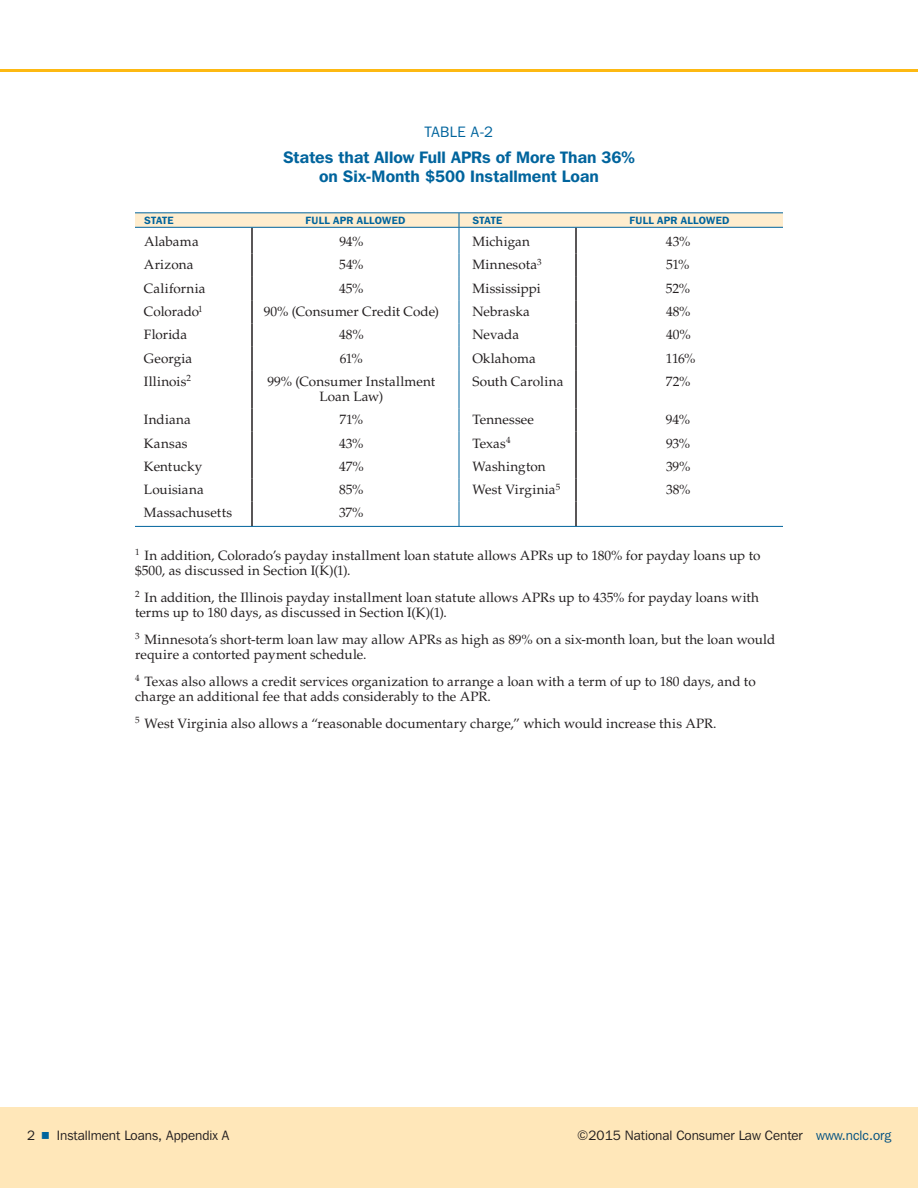
<style>
.page{position:relative;width:918px;height:1188px;background:#fff}
.page>*{position:absolute;margin:0;border:0;box-sizing:border-box;transform-origin:0 0}
.t1{font:600 16.5px/19.5px "Franklin Gothic IT Cby BT";color:#00649d;text-align:center}
.t2{font:15px "Franklin Gothic IT Cby BT";letter-spacing:.025em;color:#00649d}
.t3{font:13.5px/15px "Palatino LT Std";letter-spacing:.005em;color:#231f20}
.t4{font:13.5px "Franklin Gothic IT Cby BT";color:#231f20}
.t5{font:600 10.5px "Franklin Gothic IT Cby BT";letter-spacing:.03em;color:#00649d}
.s1{color:#005081}
</style>
<div class="page">
<div style="left:0;top:1107px;width:918px;height:81px;background:#ffe7b9"></div>
<hr style="left:0;top:69px;width:918px;height:3px;background:#fdb913">
<hr style="left:251px;top:370px;width:2px;height:38px;background:#231f20">
<hr style="left:575px;top:370px;width:2px;height:38px;background:#231f20">
<hr style="left:251px;top:408px;width:2px;height:24px;background:#231f20">
<hr style="left:575px;top:408px;width:2px;height:24px;background:#231f20">
<hr style="left:251px;top:432px;width:2px;height:23px;background:#231f20">
<hr style="left:575px;top:432px;width:2px;height:23px;background:#231f20">
<hr style="left:251px;top:455px;width:2px;height:23px;background:#231f20">
<hr style="left:575px;top:455px;width:2px;height:23px;background:#231f20">
<hr style="left:251px;top:478px;width:2px;height:24px;background:#231f20">
<hr style="left:575px;top:478px;width:2px;height:24px;background:#231f20">
<hr style="left:135px;top:212px;width:117px;height:1px;background:#00649d">
<hr style="left:252px;top:212px;width:207px;height:1px;background:#00649d">
<hr style="left:459px;top:212px;width:117px;height:1px;background:#00649d">
<hr style="left:576px;top:212px;width:207px;height:1px;background:#00649d">
<hr style="left:135px;top:526px;width:117px;height:1px;background:#00649d">
<hr style="left:252px;top:526px;width:207px;height:1px;background:#00649d">
<hr style="left:459px;top:526px;width:117px;height:1px;background:#00649d">
<hr style="left:576px;top:526px;width:207px;height:1px;background:#00649d">
<svg style="left:135px;top:213px;width:648px;height:157px"></svg>
<hr style="left:459px;top:370px;width:1px;height:38px;background:#00649d">
<svg style="left:459px;top:408px;width:1px;height:118px"></svg>
<hr style="left:251px;top:502px;width:2px;height:24px;background:#231f20">
<hr style="left:575px;top:502px;width:2px;height:24px;background:#231f20">
<p class="t2" style="left:425px;top:123px;width:70px">TABLE A-2</p>
<p class="t1" style="left:283px;top:147px;width:353px">States that Allow Full APRs of More Than 36% on Six-Month $500 Installment Loan</p>
<p class="t5" style="left:144px;top:214px;width:31px">STATE</p>
<p class="t5" style="left:306px;top:214px;width:101px">FULL APR ALLOWED</p>
<p class="t5" style="left:473px;top:214px;width:31px">STATE</p>
<p class="t5" style="left:630px;top:214px;width:101px">FULL APR ALLOWED</p>
<p class="t3" style="left:144px;top:234px;width:56px">Alabama</p>
<p class="t3" style="left:339px;top:234px;width:26px">94%</p>
<p class="t3" style="left:472px;top:234px;width:59px">Michigan</p>
<p class="t3" style="left:666px;top:234px;width:26px">43%</p>
<p class="t3" style="left:144px;top:258px;width:51px">Arizona</p>
<p class="t3" style="left:339px;top:258px;width:26px">54%</p>
<p class="t3" style="left:472px;top:258px;width:71px">Minnesota<sup>3</sup></p>
<p class="t3" style="left:666px;top:258px;width:25px">51%</p>
<p class="t3" style="left:144px;top:281px;width:63px">California</p>
<p class="t3" style="left:339px;top:281px;width:26px">45%</p>
<p class="t3" style="left:472px;top:281px;width:70px">Mississippi</p>
<p class="t3" style="left:666px;top:281px;width:26px">52%</p>
<p class="t3" style="left:144px;top:304px;width:60px">Colorado<sup>1</sup></p>
<p class="t3" style="left:264px;top:304px;width:177px">90% (Consumer Credit Code)</p>
<p class="t3" style="left:473px;top:304px;width:59px">Nebraska</p>
<p class="t3" style="left:666px;top:304px;width:26px">48%</p>
<p class="t3" style="left:144px;top:327px;width:45px">Florida</p>
<p class="t3" style="left:339px;top:327px;width:26px">48%</p>
<p class="t3" style="left:473px;top:327px;width:48px">Nevada</p>
<p class="t3" style="left:666px;top:327px;width:26px">40%</p>
<p class="t3" style="left:144px;top:351px;width:50px">Georgia</p>
<p class="t3" style="left:340px;top:351px;width:24px">61%</p>
<p class="t3" style="left:472px;top:351px;width:65px">Oklahoma</p>
<p class="t3" style="left:666px;top:351px;width:31px">116%</p>
<p class="t3" style="left:144px;top:374px;width:48px">Illinois<sup>2</sup></p>
<p class="t3" style="left:268px;top:374px;width:169px;text-align:center">99% (Consumer Installment<br>Loan Law)</p>
<p class="t3" style="left:472px;top:374px;width:93px">South Carolina</p>
<p class="t3" style="left:666px;top:374px;width:26px">72%</p>
<p class="t3" style="left:144px;top:412px;width:49px">Indiana</p>
<p class="t3" style="left:340px;top:412px;width:25px">71%</p>
<p class="t3" style="left:472px;top:412px;width:63px">Tennessee</p>
<p class="t3" style="left:666px;top:412px;width:26px">94%</p>
<p class="t3" style="left:144px;top:436px;width:45px">Kansas</p>
<p class="t3" style="left:339px;top:436px;width:26px">43%</p>
<p class="t3" style="left:472px;top:436px;width:40px">Texas<sup>4</sup></p>
<p class="t3" style="left:666px;top:436px;width:26px">93%</p>
<p class="t3" style="left:144px;top:459px;width:60px">Kentucky</p>
<p class="t3" style="left:339px;top:459px;width:26px">47%</p>
<p class="t3" style="left:473px;top:459px;width:75px">Washington</p>
<p class="t3" style="left:666px;top:459px;width:26px">39%</p>
<p class="t3" style="left:144px;top:482px;width:61px">Louisiana</p>
<p class="t3" style="left:339px;top:482px;width:26px">85%</p>
<p class="t3" style="left:472px;top:482px;width:89px">West Virginia<sup>5</sup></p>
<p class="t3" style="left:666px;top:482px;width:26px">38%</p>
<p class="t3" style="left:144px;top:506px;width:90px">Massachusetts</p>
<p class="t3" style="left:339px;top:506px;width:26px">37%</p>
<p class="t3" style="left:135px;top:548px;width:627px"><sup>1</sup> In addition, Colorado’s payday installment loan statute allows APRs up to 180% for payday loans up to $500, as discussed in Section I(K)(1).</p>
<p class="t3" style="left:135px;top:590px;width:626px"><sup>2</sup> In addition, the Illinois payday installment loan statute allows APRs up to 435% for payday loans with terms up to 180 days, as discussed in Section I(K)(1).</p>
<p class="t3" style="left:135px;top:632px;width:642px"><sup>3</sup> Minnesota’s short-term loan law may allow APRs as high as 89% on a six-month loan, but the loan would require a contorted payment schedule.</p>
<p class="t3" style="left:135px;top:674px;width:622px"><sup>4</sup> Texas also allows a credit services organization to arrange a loan with a term of up to 180 days, and to charge an additional fee that adds considerably to the APR.</p>
<p class="t3" style="left:135px;top:716px;width:583px"><sup>5</sup> West Virginia also allows a “reasonable documentary charge,” which would increase this APR.</p>
<p class="t4" style="left:27px;top:1127px;width:10px">2</p>
<p class="t4" style="left:57px;top:1127px;width:174px">Installment Loans, Appendix A</p>
<p class="t4" style="left:577px;top:1127px;width:315px">©2015 National Consumer Law Center <span class="s1">www.nclc.org</span></p>
</div>
